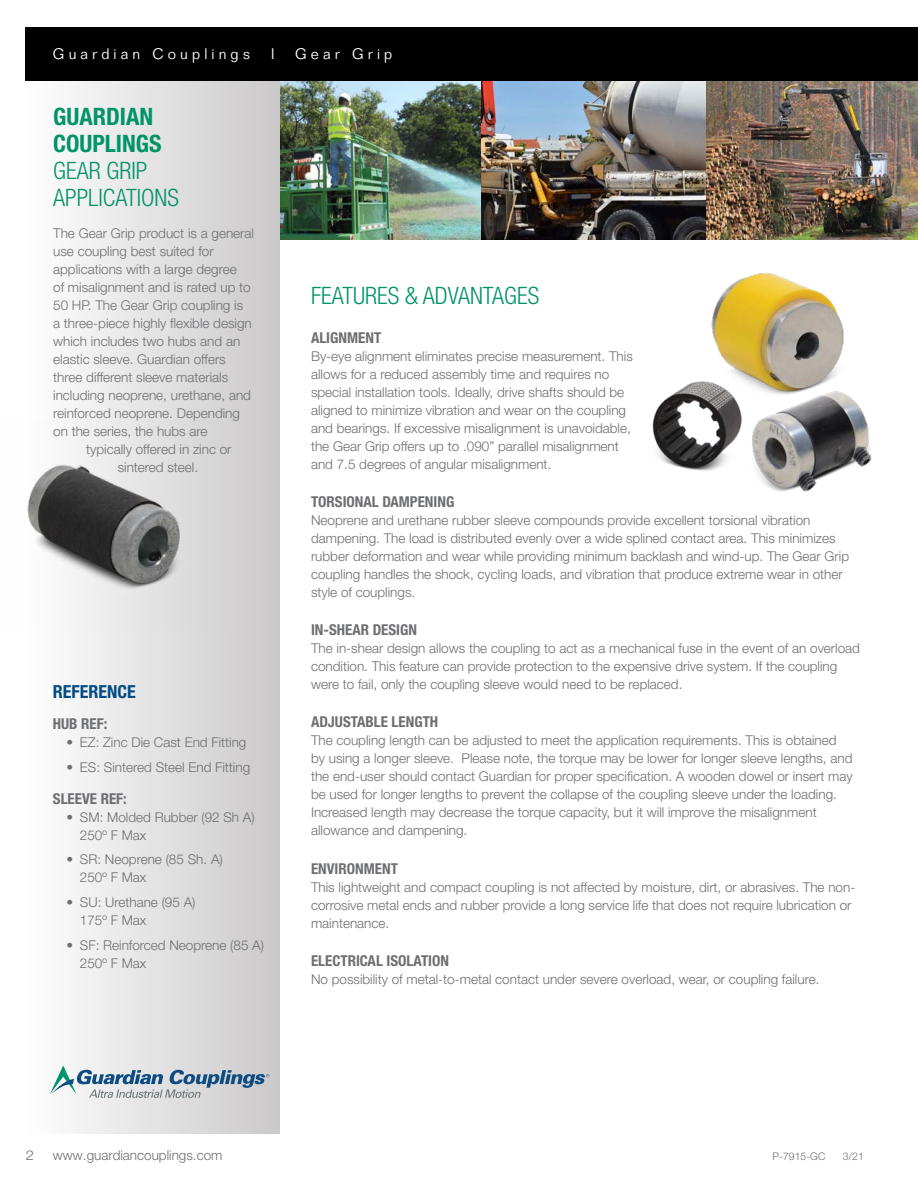
<style>
.page{position:relative;width:918px;height:1188px;background:#fff}
.page>*{position:absolute;margin:0;border:0;box-sizing:border-box;transform-origin:0 0}
.t1{font:300 condensed 24px/27px "Helvetica Neue LT Std";color:#009467}
.Sub_Header{font:700 condensed 18px "Helvetica Neue LT Std";color:#004b85}
.Sub_Head_2{font:700 condensed 15px "Helvetica Neue LT Std";color:#6d6e71}
.t2{font:300 15px "Folio Std";letter-spacing:.275em;color:#fff}
.Body{font:300 13.5px/18px "Helvetica Neue LT Std";color:#6d6e71}
.Body-2{font:300 13.5px "Helvetica Neue LT Std";color:#6d6e71;scale:1.1 1}
.t3{font:300 10.5px "Helvetica Neue LT Std";color:#6d6e71}
.s1{font-weight:700}
</style>
<div class="page">
<img style="left:480px;top:80px;width:227px;height:160px">
<img style="left:280px;top:80px;width:200px;height:160px">
<img style="left:707px;top:80px;width:211px;height:160px">
<div style="left:27px;top:27px;width:891px;height:53px;background:#000"></div>
<div style="left:26px;top:81px;width:254px;height:1053px;background:linear-gradient(to right,#fefefe,#cbc9ca)"></div>
<img style="left:711px;top:273px;width:133px;height:86px">
<img style="left:26px;top:421px;width:200px;height:209px">
<img style="left:652px;top:356px;width:115px;height:115px">
<img style="left:719px;top:359px;width:153px;height:133px">
<svg style="left:50px;top:1066px;width:219px;height:32px;background:#aebdc8"></svg>
<p class="t2" style="left:53px;top:45px;width:199px">Guardian Couplings</p>
<p class="t2" style="left:271px;top:45px;width:5px">I</p>
<p class="t2" style="left:295px;top:45px;width:99px">Gear Grip</p>
<p class="t1" style="left:53px;top:103px;width:127px"><span class="s1">GUARDIAN<br>COUPLINGS<br></span>GEAR GRIP<br>APPLICATIONS</p>
<p class="Body" style="left:53px;top:224px;width:202px">The Gear Grip product is a general</p>
<p class="Body" style="left:53px;top:242px;width:162px">use coupling best suited for</p>
<p class="Body" style="left:53px;top:260px;width:185px">applications with a large degree</p>
<p class="Body" style="left:53px;top:278px;width:199px">of misalignment and is rated up to</p>
<p class="Body" style="left:53px;top:296px;width:192px">50 HP. The Gear Grip coupling is</p>
<p class="Body" style="left:53px;top:314px;width:200px">a three-piece highly flexible design</p>
<p class="Body" style="left:53px;top:332px;width:189px">which includes two hubs and an</p>
<p class="Body" style="left:53px;top:350px;width:174px">elastic sleeve. Guardian offers</p>
<p class="Body" style="left:53px;top:368px;width:177px">three different sleeve materials</p>
<p class="Body" style="left:53px;top:386px;width:199px">including neoprene, urethane, and</p>
<p class="Body" style="left:53px;top:404px;width:188px">reinforced neoprene. Depending</p>
<p class="Body" style="left:53px;top:422px;width:156px">on the series, the hubs are</p>
<p class="Body" style="left:86px;top:440px;width:147px">typically offered in zinc or</p>
<p class="Body" style="left:118px;top:458px;width:82px">sintered steel.</p>
<p class="Sub_Header" style="left:53px;top:681px;width:84px">REFERENCE</p>
<p class="Sub_Head_2" style="left:53px;top:715px;width:56px">HUB REF:</p>
<p class="Body" style="left:66px;top:733px;width:182px">• EZ: Zinc Die Cast End Fitting</p>
<p class="Body" style="left:66px;top:758px;width:185px">• ES: Sintered Steel End Fitting</p>
<p class="Sub_Head_2" style="left:53px;top:789px;width:75px">SLEEVE REF:</p>
<p class="Body" style="left:80px;top:808px;width:176px;text-indent:-14px">• SM: Molded Rubber (92 Sh A)<br>250º F Max</p>
<p class="Body" style="left:80px;top:850px;width:144px;text-indent:-14px">• SR: Neoprene (85 Sh. A)<br>250º F Max</p>
<p class="Body" style="left:80px;top:893px;width:117px;text-indent:-14px">• SU: Urethane (95 A)<br>175º F Max</p>
<p class="Body" style="left:80px;top:936px;width:186px;text-indent:-14px">• SF: Reinforced Neoprene (85 A)<br>250º F Max</p>
<p class="t1" style="left:311px;top:282px;width:230px">FEATURES &amp; ADVANTAGES</p>
<p class="Sub_Head_2" style="left:311px;top:328px;width:72px">ALIGNMENT</p>
<p class="Body" style="left:311px;top:347px;width:323px">By-eye alignment eliminates precise measurement. This allows for a reduced assembly time and requires no special installation tools. Ideally, drive shafts should be aligned to minimize vibration and wear on the coupling and bearings. If excessive misalignment is unavoidable, the Gear Grip offers up to .090” parallel misalignment and 7.5 degrees of angular misalignment.</p>
<p class="Sub_Head_2" style="left:311px;top:493px;width:145px">TORSIONAL DAMPENING</p>
<p class="Body" style="left:311px;top:511px;width:540px">Neoprene and urethane rubber sleeve compounds provide excellent torsional vibration dampening. The load is distributed evenly over a wide splined contact area. This minimizes rubber deformation and wear while providing minimum backlash and wind-up. The Gear Grip coupling handles the shock, cycling loads, and vibration that produce extreme wear in other style of couplings.</p>
<p class="Sub_Head_2" style="left:311px;top:621px;width:108px">IN-SHEAR DESIGN</p>
<p class="Body" style="left:311px;top:639px;width:550px">The in-shear design allows the coupling to act as a mechanical fuse in the event of an overload condition. This feature can provide protection to the expensive drive system. If the coupling were to fail, only the coupling sleeve would need to be replaced.</p>
<p class="Sub_Head_2" style="left:311px;top:713px;width:129px">ADJUSTABLE LENGTH</p>
<p class="Body" style="left:311px;top:731px;width:543px">The coupling length can be adjusted to meet the application requirements. This is obtained by using a longer sleeve. Please note, the torque may be lower for longer sleeve lengths, and the end-user should contact Guardian for proper specification. A wooden dowel or insert may be used for longer lengths to prevent the collapse of the coupling sleeve under the loading.<br>Increased length may decrease the torque capacity, but it will improve the misalignment allowance and dampening.</p>
<p class="Sub_Head_2" style="left:311px;top:859px;width:88px">ENVIRONMENT</p>
<p class="Body" style="left:311px;top:878px;width:546px">This lightweight and compact coupling is not affected by moisture, dirt, or abrasives. The non&shy;corrosive metal ends and rubber provide a long service life that does not require lubrication or maintenance.</p>
<p class="Sub_Head_2" style="left:311px;top:952px;width:139px">ELECTRICAL ISOLATION</p>
<p class="Body" style="left:311px;top:970px;width:510px">No possibility of metal-to-metal contact under severe overload, wear, or coupling failure.</p>
<p class="Body-2" style="left:26px;top:1147px;width:9px">2</p>
<p class="Body" style="left:53px;top:1146px;width:171px">www.guardiancouplings.com</p>
<p class="t3" style="left:773px;top:1150px;width:54px">P-7915-GC</p>
<p class="t3" style="left:843px;top:1150px;width:23px">3/21</p>
</div>
